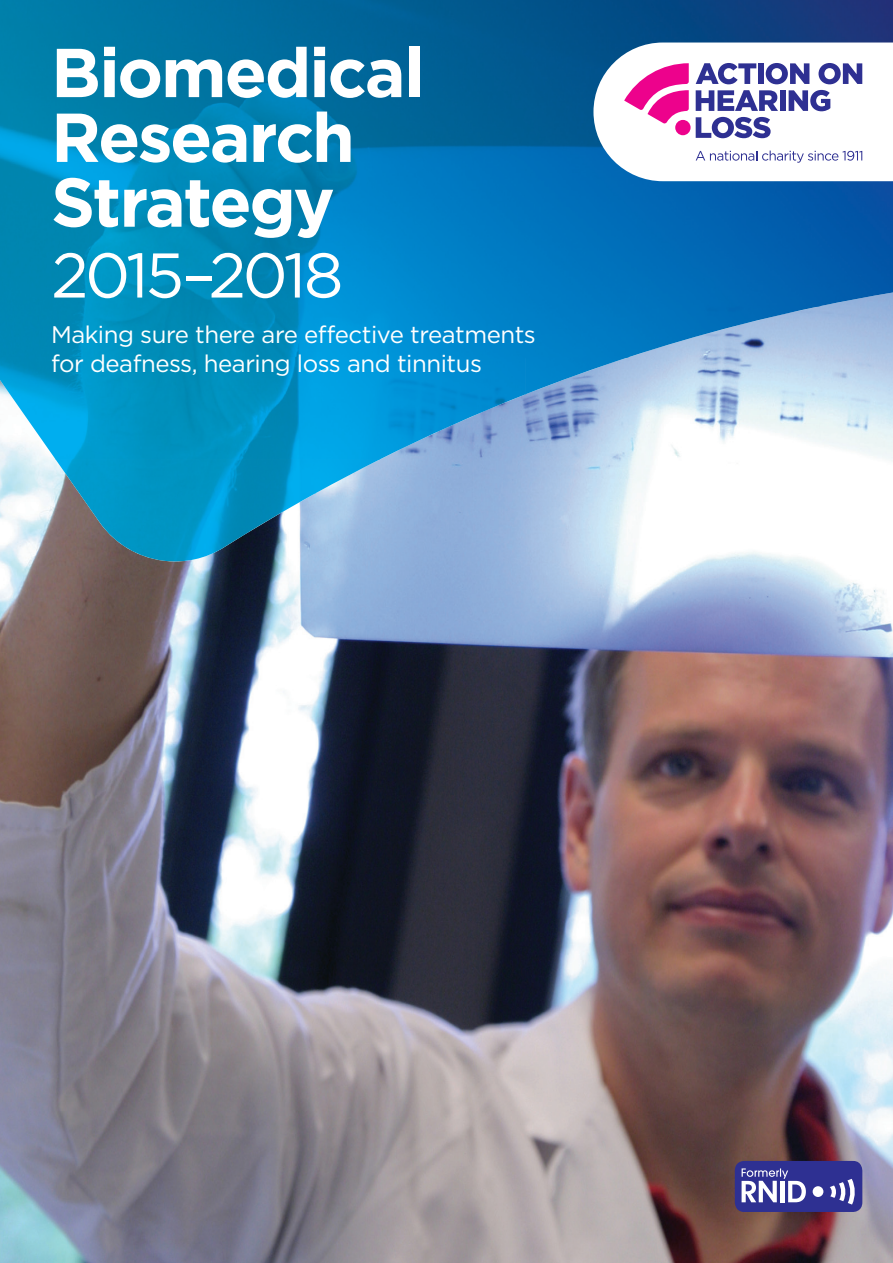
<style>
.page{position:relative;width:893px;height:1263px;background:#fff}
.page>*{position:absolute;margin:0;border:0;box-sizing:border-box;transform-origin:0 0}
.t1{font:700 69px/64.8px "Gotham";letter-spacing:-.035em;color:#fff}
.t2{font:63px "Gotham";color:#fff}
.t3{font:24px/28.8px "Gotham";letter-spacing:-.02em;color:#fff}
</style>
<div class="page">
<img style="left:0;top:307px;width:893px;height:956px">
<img style="left:0;top:0;width:736px;height:358px">
<img style="left:735px;top:0;width:158px;height:307px">
<img style="left:735px;top:306px;width:86px;height:20px">
<img style="left:0;top:357px;width:526px;height:103px">
<img style="left:525px;top:357px;width:104px;height:37px">
<img style="left:55px;top:459px;width:260px;height:103px">
<img style="left:315px;top:459px;width:65px;height:35px">
<div style="left:735px;top:1161px;width:127px;height:51px;background:#2e3092;border-radius:9px"></div>
<svg style="left:830px;top:1179px;width:25px;height:25px"></svg>
<div style="left:813px;top:1186px;width:10px;height:11px;background:#fff;border-radius:50%"></div>
<svg style="left:742px;top:1168px;width:64px;height:34px"></svg>
<svg style="left:593px;top:43px;width:300px;height:138px"></svg>
<h1 class="t1" style="left:51px;top:40px;width:375px">Biomedical<br>Research<br>Strategy</h1>
<h2 class="t2" style="left:51px;top:235px;width:294px">2015–2018</h2>
<p class="t3" style="left:51px;top:320px;width:486px">Making sure there are effective treatments for deafness, hearing loss and tinnitus</p>
</div>
